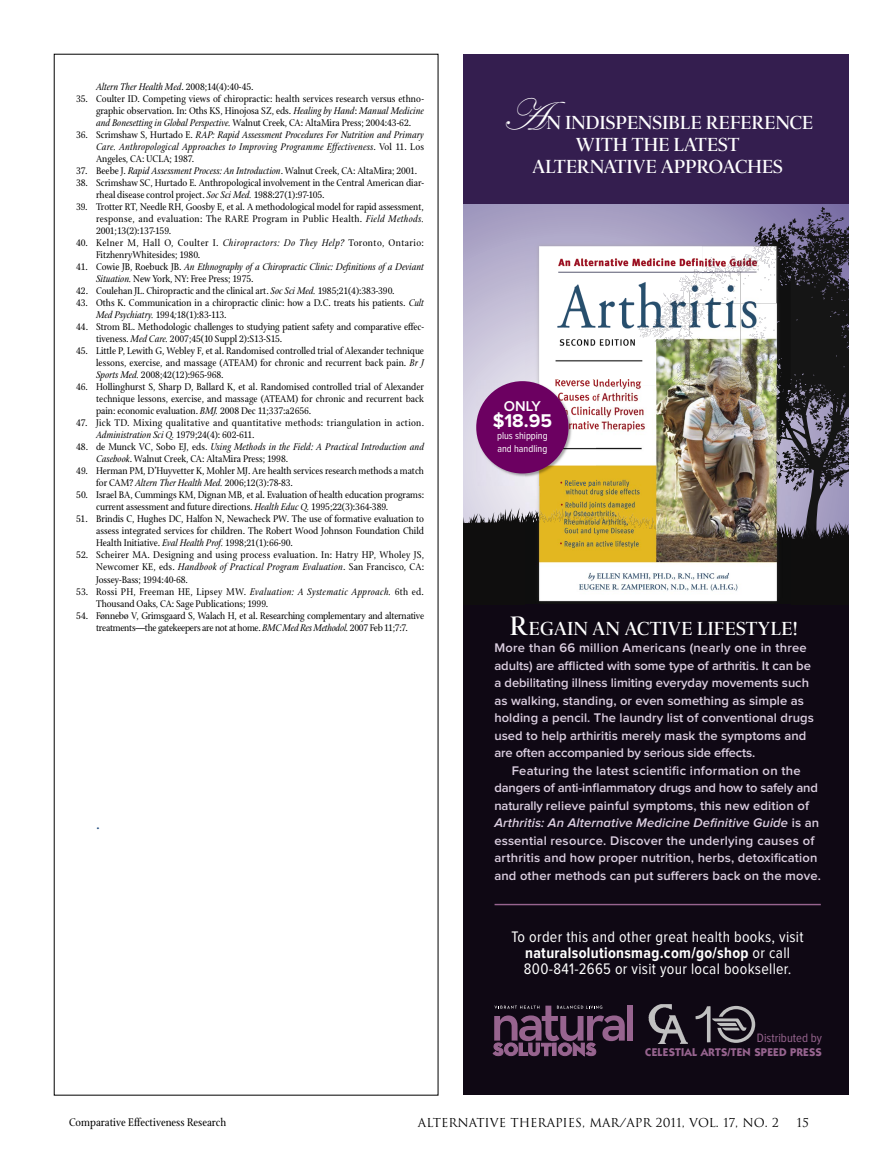
<style>
.page{position:relative;width:878px;height:1175px;background:#fff}
.page>*{position:absolute;margin:0;border:0;box-sizing:border-box;transform-origin:0 0}
.t1{font:45.3px "Edwardian Script ITC";color:#fff}
.t2{font:600 19.35px "Nicholas";letter-spacing:.02em;color:#fff}
.t3{font:700 19.2px "Proxima Nova";color:#fff}
.t4{font:16.5px "Stone Print";color:#1f497d}
.t5{font:15.75px/15.8px "Proxima Nova Cond";letter-spacing:.02em;color:#fff;text-align:center}
.t6{font:600 14.7px "Proxima Nova";color:#fff}
.t7{font:600 12.9px "Proxima Nova";letter-spacing:.005em;color:#dccfe1}
.t8{font:600 12.9px "Proxima Nova";letter-spacing:-.015em;color:#dccfe1}
.t9{font:italic 600 12.9px "Proxima Nova";letter-spacing:.01em;color:#dccfe1}
.t10{font:12.6px "Proxima Nova Cond";color:#97648f}
.t11{font:12px "Trajan";color:#000}
.t12{font:12px "Stone Print";color:#000}
.t13{font:700 11.25px "Itc Kabel";letter-spacing:.02em;color:#97648f}
.t14{font:10.5px/12px "Stone Print";letter-spacing:-.005em;color:#000}
.t15{font:italic 10.5px/12px "Stone Print";letter-spacing:-.005em;color:#000;text-align:justify}
.t16{font:10.5px/12px "Stone Print";letter-spacing:.025em;color:#000}
.t17{font:10.5px/12px "Stone Print";letter-spacing:.03em;color:#000}
.t18{font:10.35px/12.3px "Proxima Nova Cond";color:#fff}
.s1{font-style:normal}
.s2{font-style:italic}
.s3{font-size:27.3px}
.s4{font-weight:700}
</style>
<div class="page">
<svg style="left:463px;top:204px;width:385px;height:297px"></svg>
<img style="left:638px;top:207px;width:210px;height:294px">
<svg style="left:463px;top:501px;width:385px;height:104px;fill:#0f0e0e"></svg>
<div style="left:463px;top:605px;width:385px;height:489px;background:#0f0814"></div>
<div style="left:463px;top:54px;width:385px;height:150px;background:#341e4f"></div>
<div style="left:627px;top:1005px;width:6px;height:35px;background:#97648f"></div>
<svg style="left:492px;top:1005px;width:132px;height:51px"></svg>
<svg style="left:695px;top:1005px;width:60px;height:37px"></svg>
<img style="left:648px;top:1004px;width:40px;height:39px">
<hr style="left:494px;top:903px;width:326px;height:2px;background:#97648f">
<img style="left:525px;top:232px;width:165px;height:153px">
<img style="left:702px;top:273px;width:37px;height:6px">
<img style="left:569px;top:385px;width:50px;height:123px">
<img style="left:525px;top:485px;width:44px;height:23px">
<img style="left:748px;top:443px;width:42px;height:22px">
<img style="left:705px;top:273px;width:34px;height:5px">
<img style="left:693px;top:232px;width:97px;height:41px">
<img style="left:525px;top:508px;width:265px;height:97px">
<img style="left:476px;top:381px;width:119px;height:104px">
<div style="left:476px;top:381px;width:92px;height:92px;background:#6c0061;border-radius:50%"></div>
<p class="t15" style="left:96px;top:81px;width:159px">Altern Ther Health Med<span class="s1">. 2008;14(4):40-45.</span></p>
<p class="t14" style="left:96px;top:93px;width:329px;text-align:justify;text-indent:-20px">35. Coulter ID. Competing views of chiropractic: health services research versus ethno&shy;graphic observation. In: Oths KS, Hinojosa SZ, eds. <span class="s2">Healing by Hand</span>: <span class="s2">Manual Medicine and Bonesetting in Global Perspective.</span> Walnut Creek, CA: AltaMira Press; 2004:43-62.</p>
<p class="t15" style="left:96px;top:129px;width:329px;text-indent:-20px"><span class="s1">36. Scrimshaw S, Hurtado E.</span> RAP: Rapid Assessment Procedures For Nutrition and Primary Care. Anthropological Approaches to Improving Programme Effectiveness<span class="s1">. Vol 11. Los Angeles, CA: UCLA; 1987.</span></p>
<p class="t14" style="left:76px;top:165px;width:343px">37. Beebe J. <span class="s2">Rapid Assessment Process: An Introduction</span>. Walnut Creek, CA: AltaMira; 2001.</p>
<p class="t14" style="left:96px;top:177px;width:329px;text-indent:-20px">38. Scrimshaw SC, Hurtado E. Anthropological involvement in the Central American diar&shy;rheal disease control project. <span class="s2">Soc Sci Med.</span> 1988:27(1):97-105.</p>
<p class="t14" style="left:96px;top:201px;width:329px;text-align:justify;text-indent:-20px">39. Trotter RT, Needle RH, Goosby E, et al. A methodological model for rapid assessment, response, and evaluation: The RARE Program in Public Health. <span class="s2">Field Methods.<br></span>2001;13(2):137-159.</p>
<p class="t17" style="left:96px;top:237px;width:329px;text-indent:-20px">40. Kelner M, Hall O, Coulter I. <span class="s2">Chiropractors: Do They Help?</span> Toronto, Ontario:<br>FitzhenryWhitesides; 1980.</p>
<p class="t15" style="left:96px;top:261px;width:329px;text-indent:-20px"><span class="s1">41. Cowie JB, Roebuck JB.</span> An Ethnography of a Chiropractic Clinic: Definitions of a Deviant<br>Situation. <span class="s1">New York, NY: Free Press; 1975.</span></p>
<p class="t14" style="left:76px;top:285px;width:320px">42. Coulehan JL. Chiropractic and the clinical art. <span class="s2">Soc Sci Med.</span> 1985;21(4):383-390.</p>
<p class="t14" style="left:96px;top:297px;width:329px;text-indent:-20px">43. Oths K. Communication in a chiropractic clinic: how a D.C. treats his patients. <span class="s2">Cult<br>Med Psychiatry.</span> 1994<span class="s2">;</span>18(1):83-113.</p>
<p class="t14" style="left:96px;top:321px;width:329px;text-indent:-20px">44. Strom BL. Methodologic challenges to studying patient safety and comparative effec&shy;tiveness. <span class="s2">Med Care.</span> 2007;45(10 Suppl 2):S13-S15.</p>
<p class="t14" style="left:96px;top:345px;width:329px;text-align:justify;text-indent:-20px">45. Little P, Lewith G, Webley F, et al. Randomised controlled trial of Alexander technique lessons, exercise, and massage (ATEAM) for chronic and recurrent back pain. <span class="s2">Br J Sports Med.</span> 2008;42(12):965-968.</p>
<p class="t14" style="left:96px;top:381px;width:329px;text-align:justify;text-indent:-20px">46. Hollinghurst S, Sharp D, Ballard K, et al. Randomised controlled trial of Alexander technique lessons, exercise, and massage (ATEAM) for chronic and recurrent back pain: economic evaluation. <span class="s2">BMJ.</span> 2008 Dec 11;337:a2656.</p>
<p class="t16" style="left:96px;top:417px;width:329px;text-indent:-20px">47. Jick TD. Mixing qualitative and quantitative methods: triangulation in action.<br><span class="s2">Administration Sci Q.</span> 1979;24(4): 602-611.</p>
<p class="t14" style="left:96px;top:441px;width:329px;text-indent:-20px">48. de Munck VC, Sobo EJ, eds. <span class="s2">Using Methods in the Field: A Practical Introduction and<br>Casebook</span>. Walnut Creek, CA: AltaMira Press; 1998.</p>
<p class="t14" style="left:96px;top:465px;width:329px;text-indent:-20px">49. Herman PM, D’Huyvetter K, Mohler MJ. Are health services research methods a match for CAM? <span class="s2">Altern Ther Health Med.</span> 2006;12(3):78-83.</p>
<p class="t14" style="left:96px;top:489px;width:329px;text-indent:-20px">50. Israel BA, Cummings KM, Dignan MB, et al. Evaluation of health education programs: current assessment and future directions. <span class="s2">Health Educ Q.</span> 1995;22(3):364-389.</p>
<p class="t14" style="left:96px;top:513px;width:329px;text-align:justify;text-indent:-20px">51. Brindis C, Hughes DC, Halfon N, Newacheck PW. The use of formative evaluation to assess integrated services for children. The Robert Wood Johnson Foundation Child Health Initiative. <span class="s2">Eval Health Prof.</span> 1998;21(1):66-90.</p>
<p class="t14" style="left:96px;top:549px;width:329px;text-align:justify;text-indent:-20px">52. Scheirer MA. Designing and using process evaluation. In: Hatry HP, Wholey JS, Newcomer KE, eds. <span class="s2">Handbook of Practical Program Evaluation</span>. San Francisco, CA:<br>Jossey-Bass; 1994:40-68.</p>
<p class="t14" style="left:96px;top:585px;width:329px;text-indent:-20px">53. Rossi PH, Freeman HE, Lipsey MW. <span class="s2">Evaluation: A Systematic Approach.</span> 6th ed.<br>Thousand Oaks, CA: Sage Publications; 1999.</p>
<p class="t14" style="left:76px;top:609px;width:349px;text-align:center">54. Fønnebø V, Grimsgaard S, Walach H, et al. Researching complementary and alternative treatments—the gatekeepers are not at home. <span class="s2">BMC Med Res Methodol.</span> 2007 Feb 11;7:7.</p>
<p class="t4" style="left:96px;top:814px;width:5px">.</p>
<p class="t1" style="left:502px;top:91px;width:43px">A</p>
<p class="t2" style="left:547px;top:112px;width:267px">N INDISPENSIBLE REFERENCE</p>
<p class="t2" style="left:575px;top:134px;width:165px">WITH THE LATEST</p>
<p class="t2" style="left:532px;top:155px;width:252px">ALTERNATIVE APPROACHES</p>
<p class="t6" style="left:504px;top:397px;width:38px">ONLY</p>
<p class="t3" style="left:492px;top:409px;width:61px">$18.95</p>
<p class="t18" style="left:497px;top:430px;width:52px">plus shipping and handling</p>
<p class="t2" style="left:510px;top:617px;width:289px"><span class="s3">R</span>EGAIN AN ACTIVE LIFESTYLE!</p>
<p class="t7" style="left:494px;top:641px;width:314px">More than 66 million Americans (nearly one in three</p>
<p class="t7" style="left:494px;top:658px;width:318px">adults) are afflicted with some type of arthritis. It can be</p>
<p class="t7" style="left:494px;top:676px;width:316px">a debilitating illness limiting everyday movements such</p>
<p class="t7" style="left:494px;top:693px;width:311px">as walking, standing, or even something as simple as</p>
<p class="t7" style="left:494px;top:710px;width:321px">holding a pencil. The laundry list of conventional drugs</p>
<p class="t7" style="left:494px;top:728px;width:313px">used to help arthiritis merely mask the symptoms and</p>
<p class="t8" style="left:494px;top:745px;width:262px">are often accompanied by serious side effects.</p>
<p class="t7" style="left:511px;top:763px;width:290px">Featuring the latest scientific information on the</p>
<p class="t8" style="left:494px;top:780px;width:325px">dangers of anti-inflammatory drugs and how to safely and</p>
<p class="t7" style="left:494px;top:798px;width:316px">naturally relieve painful symptoms, this new edition of</p>
<p class="t9" style="left:494px;top:815px;width:326px">Arthritis: An Alternative Medicine Definitive Guide <span class="s1">is an</span></p>
<p class="t7" style="left:494px;top:833px;width:321px">essential resource. Discover the underlying causes of</p>
<p class="t7" style="left:494px;top:850px;width:324px">arthritis and how proper nutrition, herbs, detoxification</p>
<p class="t7" style="left:494px;top:868px;width:328px">and other methods can put sufferers back on the move.</p>
<p class="t5" style="left:511px;top:929px;width:293px">To order this and other great health books, visit <span class="s4">naturalsolutionsmag.com/go/shop</span> or call<br>800-841-2665 or visit your local bookseller.</p>
<p class="t10" style="left:757px;top:1031px;width:66px">Distributed by</p>
<p class="t13" style="left:645px;top:1045px;width:178px">CELESTIAL ARTS/TEN SPEED PRESS</p>
<p class="t12" style="left:69px;top:1115px;width:159px">Comparative Effectiveness Research</p>
<p class="t11" style="left:418px;top:1115px;width:363px">ALTERNATIVE THERAPIES, MAR/APR 2011, VOL. 17, NO. 2</p>
<p class="t11" style="left:796px;top:1115px;width:14px">15</p>
</div>
